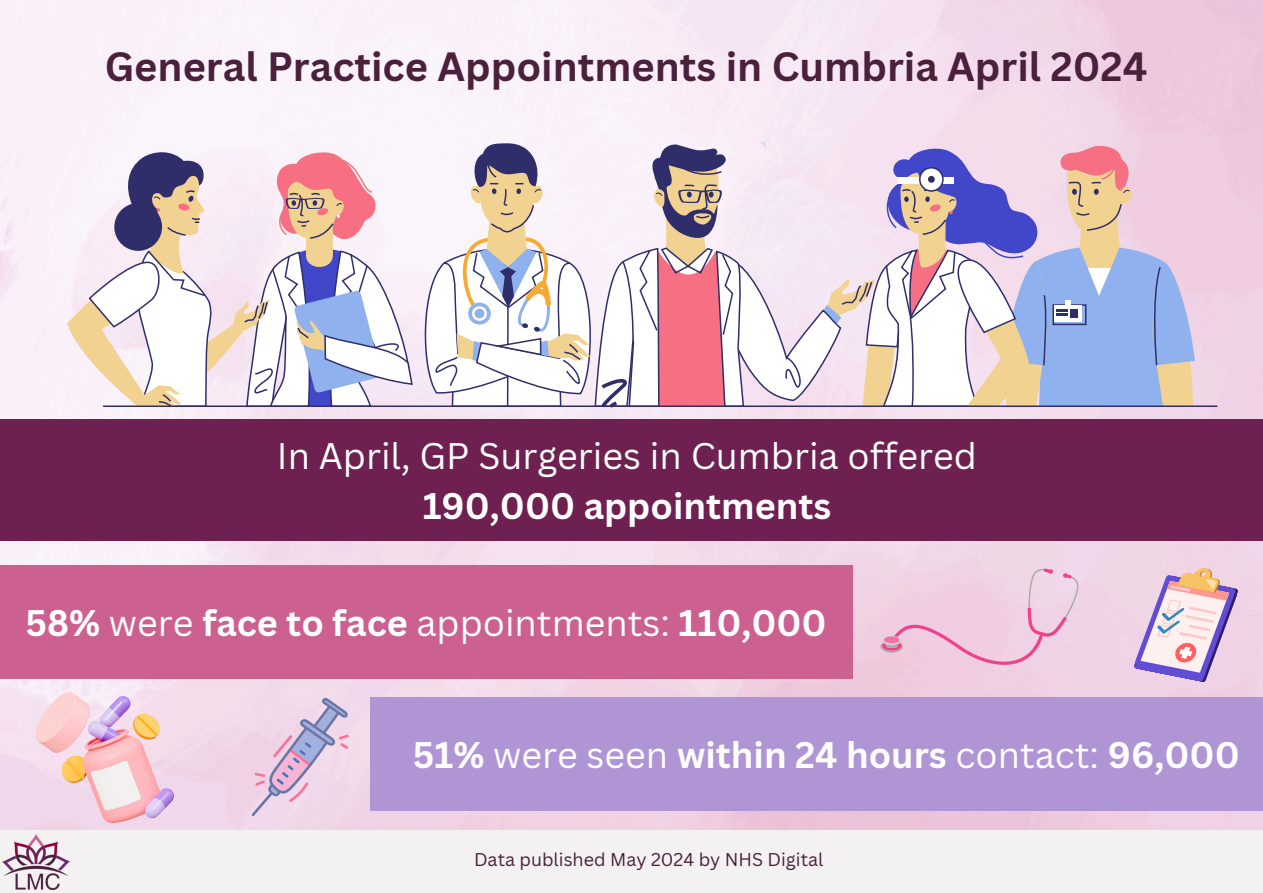
<style>
.page{position:relative;width:1263px;height:893px;background:#fff}
.page>*{position:absolute;margin:0;border:0;box-sizing:border-box;transform-origin:0 0}
.t1{font:700 39.75px "Canva Sans";color:#4a203c}
.t2{font:700 36px "Canva Sans";color:#fff}
.t3{font:36px/50.1px "Canva Sans";color:#fff;text-align:center}
.t4{font:18px "Canva Sans";color:#4a203c}
.s1{font-weight:700}
.s2{font-weight:400}
</style>
<div class="page">
<img style="left:0;top:0;width:1263px;height:830px">
<div style="left:0;top:830px;width:1263px;height:63px;background:#f4f1f3"></div>
<div style="left:0;top:420px;width:1263px;height:121px;background:#6e2151"></div>
<div style="left:0;top:565px;width:852px;height:113px;background:#cc6191"></div>
<div style="left:371px;top:697px;width:892px;height:114px;background:#b095d4"></div>
<svg style="left:420px;top:142px;width:775px;height:266px"></svg>
<svg style="left:67px;top:150px;width:347px;height:258px"></svg>
<hr style="left:103px;top:405px;width:1114px;height:2px;background:#2f2e6b">
<svg style="left:880px;top:568px;width:199px;height:107px;background:#efc9de"></svg>
<svg style="left:1133px;top:563px;width:105px;height:122px"></svg>
<svg style="left:251px;top:698px;width:98px;height:119px;background:#dec6de"></svg>
<img style="left:36px;top:692px;width:138px;height:130px">
<img style="left:3px;top:834px;width:67px;height:55px">
<p class="t1" style="left:105px;top:38px;width:1044px">General Practice Appointments in Cumbria April 2024</p>
<h1 class="t3" style="left:277px;top:430px;width:701px">In April, GP Surgeries in Cumbria offered<br><span class="s1">190,000 appointments</span></h1>
<p class="t2" style="left:26px;top:597px;width:802px">58% <span class="s2">were</span> face to face <span class="s2">appointments:</span> 110,000</p>
<h2 class="t2" style="left:413px;top:729px;width:828px">51% <span class="s2">were seen</span> within 24 hours <span class="s2">contact:</span> 96,000</h2>
<h2 class="t4" style="left:474px;top:846px;width:351px">Data published May 2024 by NHS Digital</h2>
</div>
